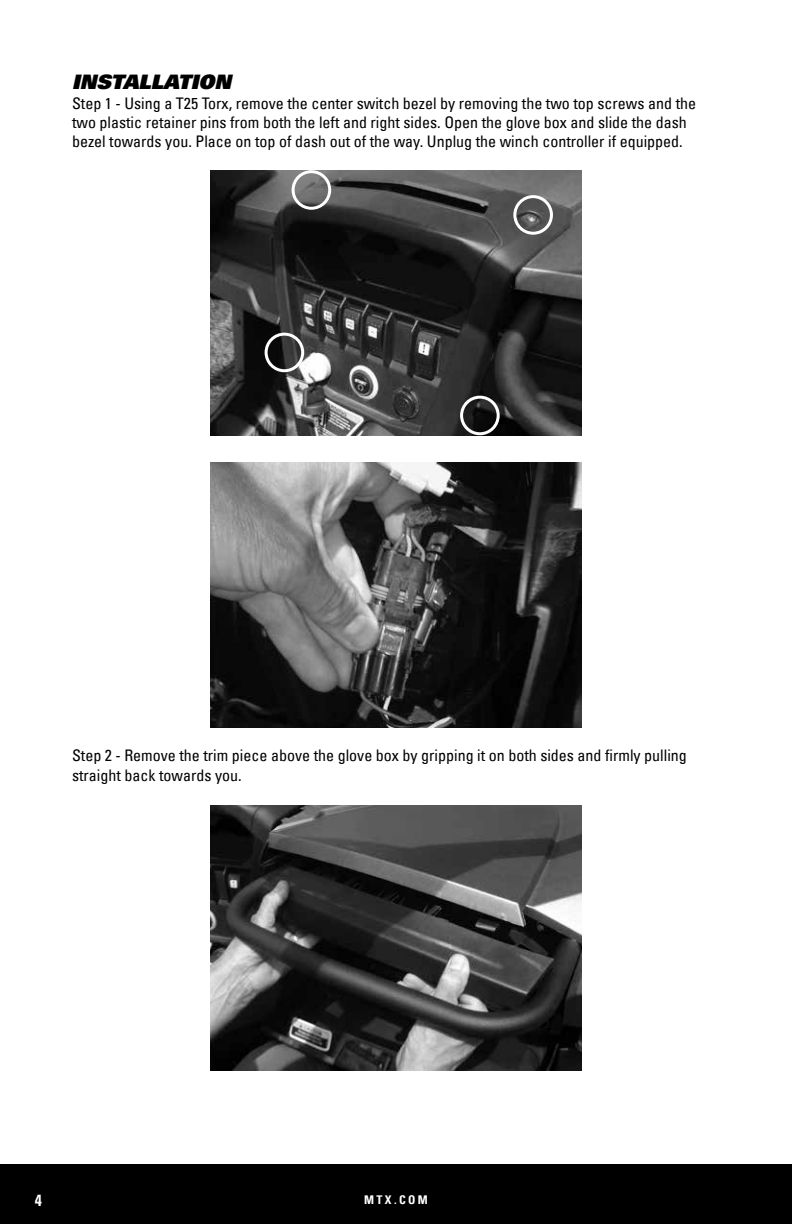
<style>
.page{position:relative;width:792px;height:1224px;background:#fff}
.page>*{position:absolute;margin:0;border:0;box-sizing:border-box;transform-origin:0 0}
.t1{font:italic 900 20px "Univers LT";color:#000}
.t2{font:condensed 16px/19.2px "Univers LT";color:#000}
.t3{font:700 condensed 16px "Univers LT";color:#fff}
.t4{font:700 condensed 12px "Univers LT";letter-spacing:.2em;color:#fff}
</style>
<div class="page">
<div style="left:0;top:1165px;width:792px;height:59px;background:#000"></div>
<img style="left:210px;top:463px;width:372px;height:265px">
<img style="left:210px;top:805px;width:372px;height:265px">
<img style="left:210px;top:170px;width:372px;height:265px">
<div style="left:513px;top:195px;width:40px;height:40px;border:3px solid #fff;border-radius:50%"></div>
<div style="left:292px;top:170px;width:39px;height:40px;border:3px solid #fff;border-radius:50%"></div>
<div style="left:460px;top:396px;width:40px;height:39px;border:3px solid #fff;border-radius:50%"></div>
<div style="left:265px;top:333px;width:39px;height:39px;border:3px solid #fff;border-radius:50%"></div>
<p class="t1" style="left:72px;top:69px;width:161px">INSTALLATION</p>
<p class="t2" style="left:72px;top:93px;width:626px">Step 1 - Using a T25 Torx, remove the center switch bezel by removing the two top screws and the two plastic retainer pins from both the left and right sides. Open the glove box and slide the dash bezel towards you. Place on top of dash out of the way. Unplug the winch controller if equipped.</p>
<p class="t2" style="left:72px;top:746px;width:616px">Step 2 - Remove the trim piece above the glove box by gripping it on both sides and firmly pulling straight back towards you.</p>
<p class="t3" style="left:35px;top:1190px;width:9px">4</p>
<p class="t4" style="left:364px;top:1193px;width:65px">MTX.COM</p>
</div>
